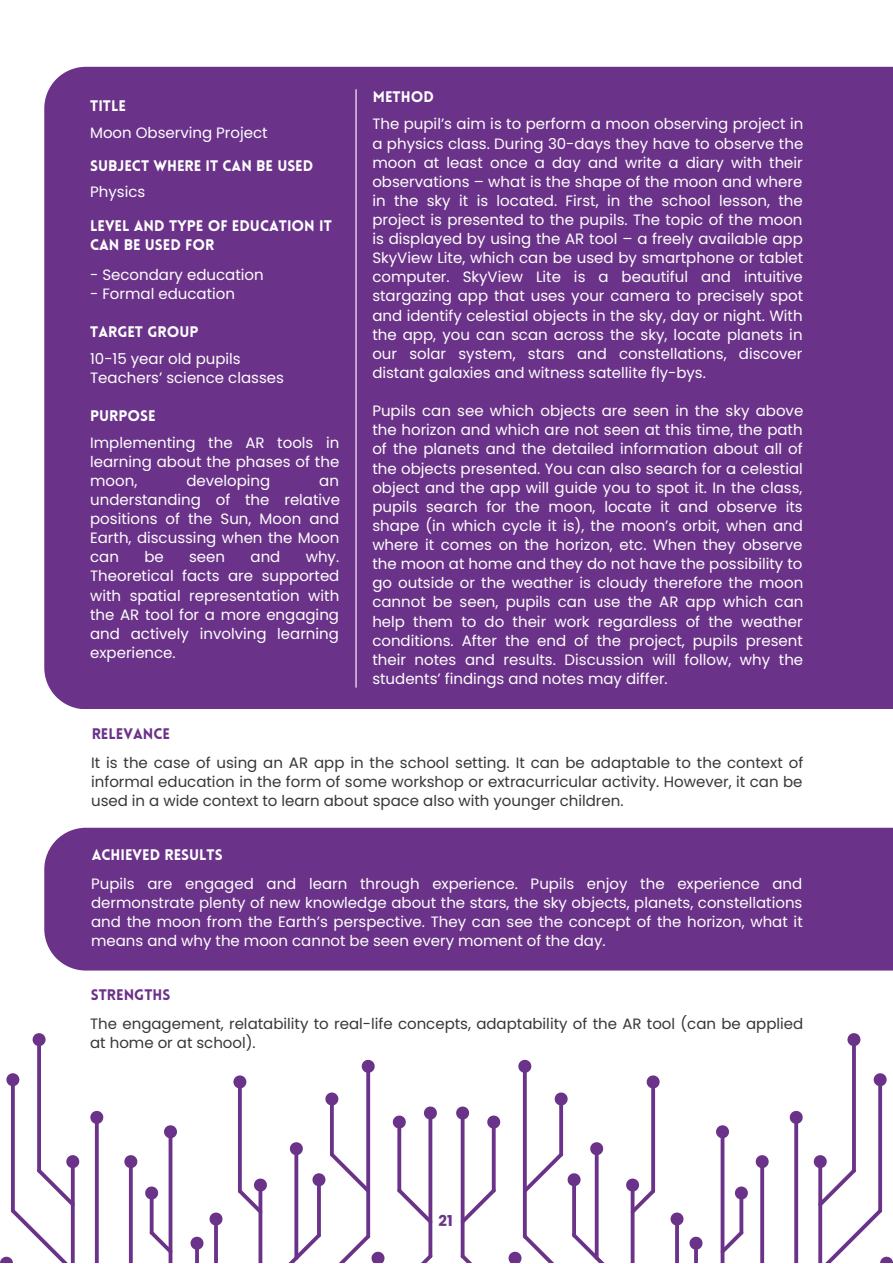
<style>
.page{position:relative;width:893px;height:1264px;background:#fff}
.page>*{position:absolute;margin:0;border:0;box-sizing:border-box;transform-origin:0 0}
.t1{font:15px/19px "Poppins";color:#fff;text-align:justify}
.t2{font:15px/19px "Poppins";color:#373737;text-align:justify}
.t3{font:900 15px/19px "Lovelo";color:#fff}
.t4{font:900 15px "Lovelo";color:#6b3289}
.t5{font:700 15px "Poppins";color:#6b3289}
</style>
<div class="page">
<div style="left:44px;top:67px;width:848px;height:642px;background:#6b3289"></div>
<hr style="left:355px;top:89px;width:1px;height:598px;background:#fff">
<div style="left:44px;top:827px;width:848px;height:143px;background:#6b3289"></div>
<svg style="left:878px;top:1079px;width:4px;height:133px"></svg>
<hr style="left:852px;top:1039px;width:3px;height:133px;background:#6b3289;border-radius:2px">
<svg style="left:651px;top:1081px;width:4px;height:111px"></svg>
<hr style="left:523px;top:1066px;width:3px;height:172px;background:#6b3289;border-radius:2px">
<svg style="left:559px;top:1098px;width:4px;height:58px"></svg>
<svg style="left:460px;top:1112px;width:4px;height:146px"></svg>
<hr style="left:492px;top:1122px;width:3px;height:70px;background:#6b3289;border-radius:2px">
<svg style="left:11px;top:1079px;width:4px;height:133px"></svg>
<svg style="left:37px;top:1039px;width:4px;height:133px"></svg>
<svg style="left:238px;top:1081px;width:4px;height:111px"></svg>
<svg style="left:366px;top:1066px;width:4px;height:172px"></svg>
<svg style="left:330px;top:1098px;width:4px;height:58px"></svg>
<svg style="left:428px;top:1112px;width:4px;height:146px"></svg>
<svg style="left:397px;top:1122px;width:4px;height:70px"></svg>
<svg style="left:6px;top:1073px;width:13px;height:13px"></svg>
<svg style="left:33px;top:1033px;width:13px;height:13px"></svg>
<svg style="left:0;top:1155px;width:79px;height:108px"></svg>
<svg style="left:90px;top:1110px;width:13px;height:152px"></svg>
<svg style="left:124px;top:1155px;width:13px;height:107px"></svg>
<svg style="left:145px;top:1125px;width:32px;height:137px"></svg>
<svg style="left:190px;top:1236px;width:13px;height:26px"></svg>
<svg style="left:209px;top:1212px;width:13px;height:50px"></svg>
<svg style="left:233px;top:1075px;width:13px;height:13px"></svg>
<svg style="left:325px;top:1092px;width:13px;height:13px"></svg>
<svg style="left:362px;top:1059px;width:12px;height:13px"></svg>
<svg style="left:393px;top:1115px;width:13px;height:13px"></svg>
<svg style="left:424px;top:1106px;width:13px;height:13px"></svg>
<svg style="left:238px;top:1142px;width:194px;height:120px"></svg>
<svg style="left:487px;top:1115px;width:13px;height:13px"></svg>
<svg style="left:456px;top:1106px;width:13px;height:13px"></svg>
<svg style="left:518px;top:1059px;width:13px;height:13px"></svg>
<svg style="left:554px;top:1092px;width:13px;height:13px"></svg>
<svg style="left:460px;top:1142px;width:195px;height:120px"></svg>
<svg style="left:646px;top:1075px;width:13px;height:13px"></svg>
<svg style="left:670px;top:1212px;width:13px;height:50px"></svg>
<svg style="left:689px;top:1236px;width:13px;height:26px"></svg>
<svg style="left:716px;top:1125px;width:31px;height:137px"></svg>
<svg style="left:755px;top:1155px;width:13px;height:107px"></svg>
<svg style="left:813px;top:1155px;width:79px;height:108px"></svg>
<svg style="left:789px;top:1110px;width:13px;height:152px"></svg>
<svg style="left:847px;top:1033px;width:13px;height:13px"></svg>
<svg style="left:873px;top:1073px;width:13px;height:13px"></svg>
<p class="t3" style="left:90px;top:97px;width:37px">TITLE</p>
<p class="t1" style="left:90px;top:123px;width:179px">Moon Observing Project</p>
<p class="t3" style="left:90px;top:157px;width:225px">SUBJECT WHERE IT CAN BE USED</p>
<p class="t1" style="left:90px;top:182px;width:57px">Physics</p>
<p class="t3" style="left:90px;top:217px;width:243px">LEVEL AND TYPE OF EDUCATION IT<br>CAN BE USED FOR</p>
<p class="t1" style="left:90px;top:265px;width:175px">- Secondary education</p>
<p class="t1" style="left:90px;top:284px;width:146px">- Formal education</p>
<p class="t3" style="left:90px;top:323px;width:110px">TARGET GROUP</p>
<p class="t1" style="left:90px;top:349px;width:152px">10-15 year old pupils</p>
<p class="t1" style="left:90px;top:368px;width:195px">Teachers’ science classes</p>
<p class="t3" style="left:90px;top:407px;width:67px">PURPOSE</p>
<p class="t1" style="left:90px;top:433px;width:251px">Implementing the AR tools in learning about the phases of the moon,</p>
<p class="t1" style="left:186px;top:471px;width:85px">developing</p>
<p class="t1" style="left:90px;top:471px;width:251px;text-indent:229px">an understanding of the relative positions of the Sun, Moon and Earth, discussing when the Moon can</p>
<p class="t1" style="left:90px;top:547px;width:251px;text-indent:215px">why.<br>Theoretical facts are supported with spatial representation with the AR tool for a more engaging and actively involving learning experience.</p>
<p class="t1" style="left:144px;top:547px;width:21px">be</p>
<p class="t1" style="left:189px;top:547px;width:37px">seen</p>
<p class="t1" style="left:250px;top:547px;width:31px">and</p>
<p class="t3" style="left:373px;top:89px;width:63px">METHOD</p>
<p class="t1" style="left:372px;top:115px;width:432px">The pupil’s aim is to perform a moon observing project in a physics class. During 30-days they have to observe the moon at least once a day and write a diary with their observations – what is the shape of the moon and where in the sky it is located. First, in the school lesson, the project is presented to the pupils. The topic of the moon is displayed by using the AR tool – a freely available app SkyView Lite, which can be used by smartphone or tablet computer. SkyView Lite is a beautiful and intuitive stargazing app that uses your camera to precisely spot and identify celestial objects in the sky, day or night. With the app, you can scan across the sky, locate planets in our solar system, stars and constellations, discover distant galaxies and witness satellite fly-bys.</p>
<p class="t1" style="left:372px;top:401px;width:432px">Pupils can see which objects are seen in the sky above the horizon and which are not seen at this time, the path of the planets and the detailed information about all of the objects presented. You can also search for a celestial object and the app will guide you to spot it. In the class, pupils search for the moon, locate it and observe its shape (in which cycle it is), the moon’s orbit, when and where it comes on the horizon, etc. When they observe the moon at home and they do not have the possibility to go outside or the weather is cloudy therefore the moon cannot be seen, pupils can use the AR app which can help them to do their work regardless of the weather conditions. After the end of the project, pupils present their notes and results. Discussion will follow, why the students’ findings and notes may differ.</p>
<p class="t4" style="left:92px;top:727px;width:80px">RELEVANCE</p>
<p class="t2" style="left:91px;top:753px;width:713px">It is the case of using an AR app in the school setting. It can be adaptable to the context of informal education in the form of some workshop or extracurricular activity. However, it can be used in a wide context to learn about space also with younger children.</p>
<p class="t3" style="left:92px;top:846px;width:132px">ACHIEVED RESULTS</p>
<p class="t1" style="left:91px;top:874px;width:713px">Pupils are engaged and learn through experience. Pupils enjoy the experience and dermonstrate plenty of new knowledge about the stars, the sky objects, planets, constellations and the moon from the Earth’s perspective. They can see the concept of the horizon, what it means and why the moon cannot be seen every moment of the day.</p>
<p class="t4" style="left:91px;top:988px;width:81px">STRENGTHS</p>
<p class="t2" style="left:90px;top:1014px;width:714px">The engagement, relatability to real-life concepts, adaptability of the AR tool (can be applied at home or at school).</p>
<p class="t5" style="left:438px;top:1210px;width:16px">21</p>
</div>
